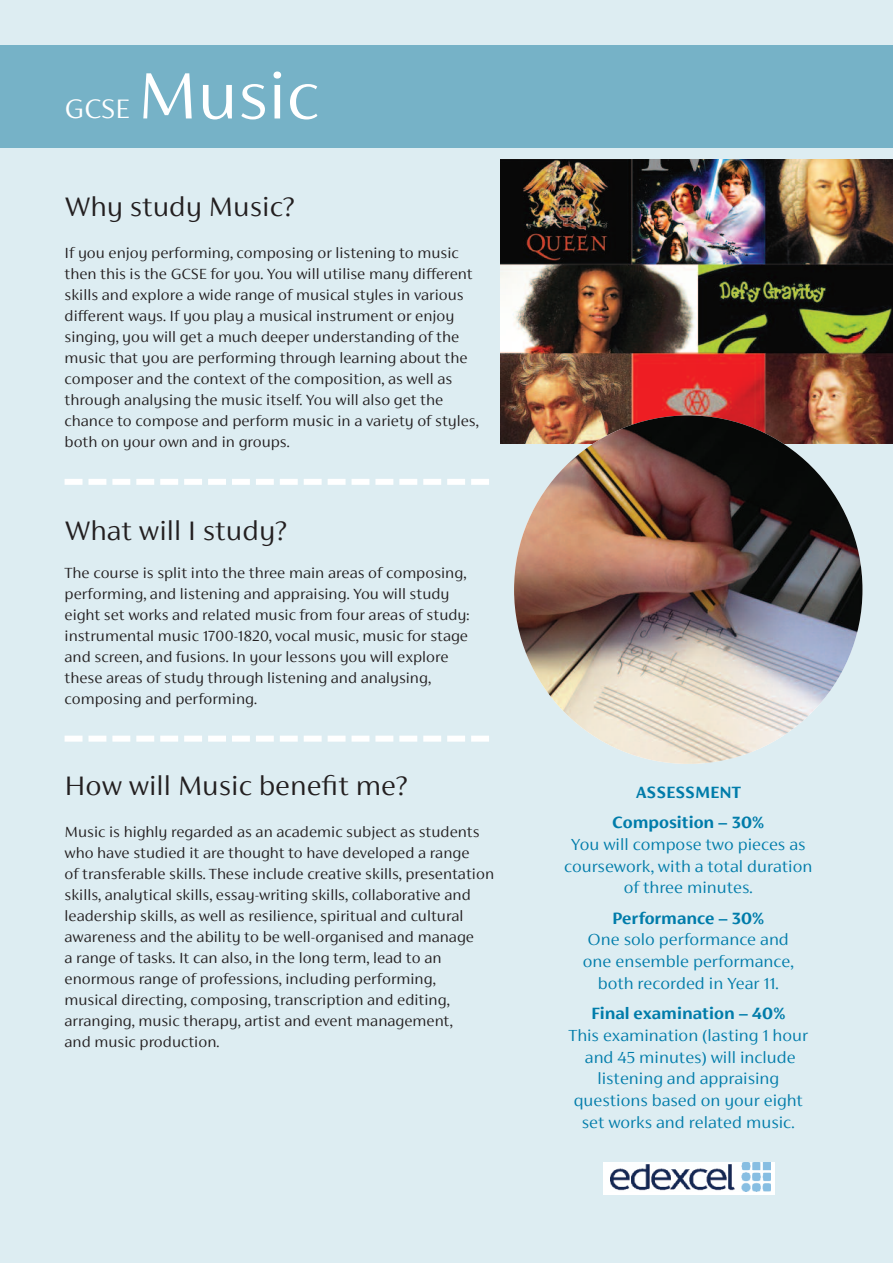
<style>
.page{position:relative;width:893px;height:1263px;background:#ddedf2}
.page>*{position:absolute;margin:0;border:0;box-sizing:border-box;transform-origin:0 0}
.t1{font:300 73.5px "FS Siena";color:#fff}
.t2{font:300 30px "FS Siena";color:#231f20}
.t3{font:300 30px "FS Siena";color:#fff}
.t4{font:300 18px/21.8px "FS Siena";color:#007caa;text-align:center}
.t5{font:700 18px/30.2px "FS Siena";color:#007caa;text-align:center}
.t6{font:300 16.5px/21px "FS Siena";color:#231f20}
</style>
<div class="page">
<div style="left:0;top:45px;width:893px;height:103px;background:#76b2c7"></div>
<svg style="left:88px;top:479px;width:377px;height:6px"></svg>
<div style="left:65px;top:479px;width:18px;height:6px;background:#fff"></div>
<div style="left:471px;top:479px;width:18px;height:6px;background:#fff"></div>
<svg style="left:88px;top:736px;width:377px;height:6px"></svg>
<div style="left:65px;top:736px;width:18px;height:6px;background:#fff"></div>
<div style="left:471px;top:736px;width:18px;height:6px;background:#fff"></div>
<div style="left:603px;top:1162px;width:172px;height:33px;background:#fff"></div>
<img style="left:611px;top:1162px;width:160px;height:30px">
<img style="left:501px;top:160px;width:392px;height:284px">
<img style="left:514px;top:416px;width:348px;height:348px;border-radius:50%">
<h2 class="t3" style="left:65px;top:99px;width:67px">GCSE</h2>
<h1 class="t1" style="left:137px;top:70px;width:184px">Music</h1>
<h2 class="t2" style="left:65px;top:196px;width:232px">Why study Music?</h2>
<p class="t6" style="left:65px;top:243px;width:416px">If you enjoy performing, composing or listening to music then this is the GCSE for you. You will utilise many different skills and explore a wide range of musical styles in various different ways. If you play a musical instrument or enjoy singing, you will get a much deeper understanding of the music that you are performing through learning about the composer and the context of the composition, as well as through analysing the music itself. You will also get the chance to compose and perform music in a variety of styles, both on your own and in groups.</p>
<h2 class="t2" style="left:65px;top:520px;width:224px">What will I study?</h2>
<p class="t6" style="left:65px;top:563px;width:406px">The course is split into the three main areas of composing, performing, and listening and appraising. You will study eight set works and related music from four areas of study: instrumental music 1700-1820, vocal music, music for stage and screen, and fusions. In your lessons you will explore these areas of study through listening and analysing, composing and performing.</p>
<h2 class="t2" style="left:65px;top:775px;width:345px">How will Music benefit me?</h2>
<p class="t6" style="left:65px;top:823px;width:431px">Music is highly regarded as an academic subject as students who have studied it are thought to have developed a range<br>of transferable skills. These include creative skills, presentation skills, analytical skills, essay-writing skills, collaborative and leadership skills, as well as resilience, spiritual and cultural awareness and the ability to be well-organised and manage<br>a range of tasks. It can also, in the long term, lead to an enormous range of professions, including performing,<br>musical directing, composing, transcription and editing, arranging, music therapy, artist and event management,<br>and music production.</p>
<p class="t5" style="left:612px;top:779px;width:153px">ASSESSMENT<br>Composition – 30%</p>
<p class="t4" style="left:564px;top:835px;width:250px">You will compose two pieces as coursework, with a total duration of three minutes.</p>
<p class="t5" style="left:612px;top:904px;width:154px">Performance – 30%</p>
<p class="t4" style="left:583px;top:930px;width:212px">One solo performance and one ensemble performance, both recorded in Year 11.</p>
<p class="t5" style="left:591px;top:1000px;width:196px">Final examination – 40%</p>
<p class="t4" style="left:569px;top:1026px;width:241px">This examination (lasting 1 hour and 45 minutes) will include listening and appraising questions based on your eight set works and related music.</p>
</div>
